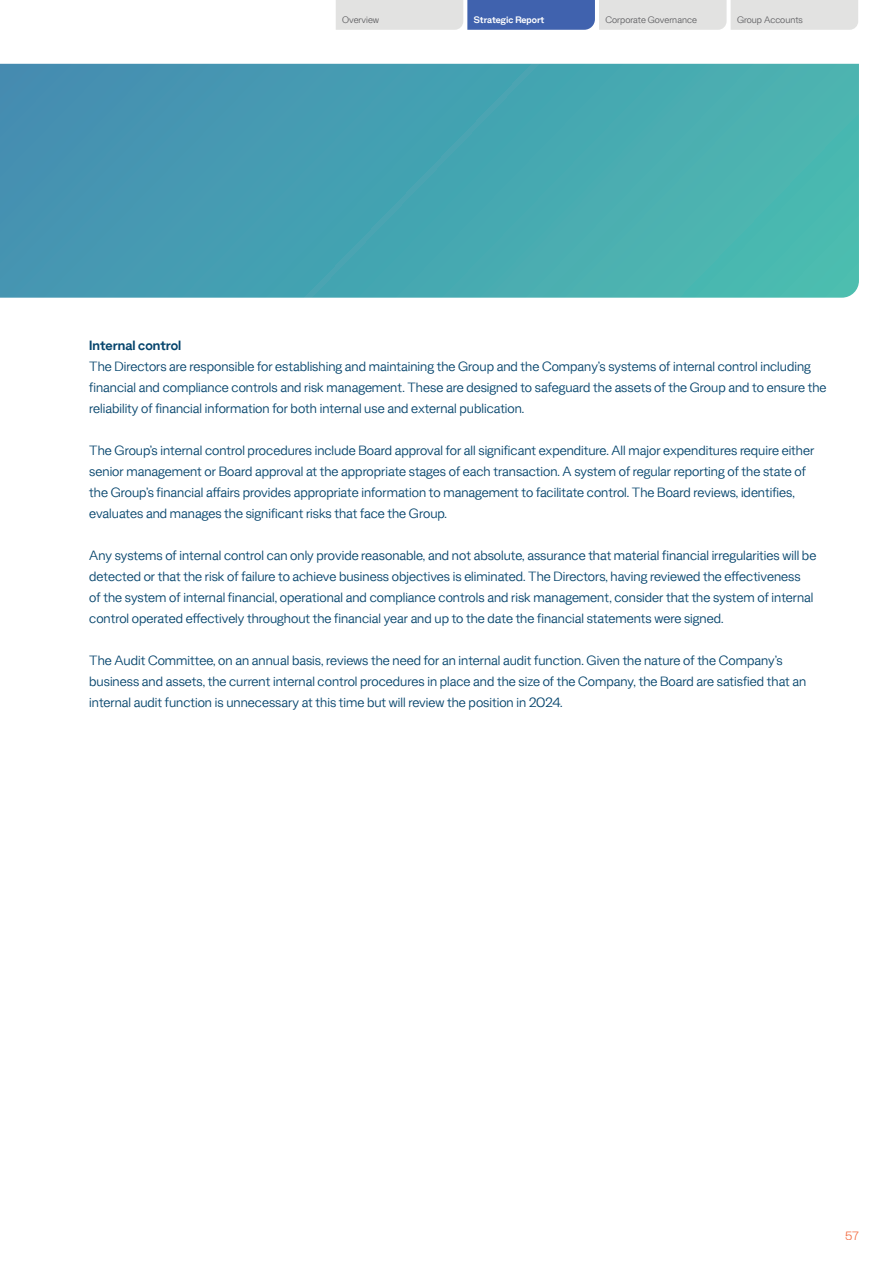
<style>
.page{position:relative;width:893px;height:1263px;background:#fff}
.page>*{position:absolute;margin:0;border:0;box-sizing:border-box;transform-origin:0 0}
.t1{font:300 15px/21px "Stelvio Grotesk";color:#06456d}
.t2{font:700 15px "Stelvio Grotesk";color:#06456d}
.t3{font:300 13.5px "Stelvio Grotesk";color:#f36d43}
.t4{font:300 10.5px "Stelvio Grotesk";color:#636366}
.t5{font:700 10.5px "Stelvio Grotesk";color:#fff}
</style>
<div class="page">
<svg style="left:336px;top:0;width:522px;height:30px"></svg>
<svg style="left:0;top:64px;width:859px;height:234px"></svg>
<p class="t4" style="left:342px;top:14px;width:39px">Overview</p>
<p class="t5" style="left:474px;top:13px;width:72px">Strategic Report</p>
<p class="t4" style="left:605px;top:14px;width:93px">Corporate Governance</p>
<p class="t4" style="left:737px;top:14px;width:67px">Group Accounts</p>
<p class="t2" style="left:89px;top:335px;width:93px">Internal control</p>
<p class="t1" style="left:89px;top:355px;width:739px">The Directors are responsible for establishing and maintaining the Group and the Company’s systems of internal control including financial and compliance controls and risk management. These are designed to safeguard the assets of the Group and to ensure the reliability of financial information for both internal use and external publication.</p>
<p class="t1" style="left:89px;top:439px;width:726px">The Group’s internal control procedures include Board approval for all significant expenditure. All major expenditures require either senior management or Board approval at the appropriate stages of each transaction. A system of regular reporting of the state of the Group’s financial affairs provides appropriate information to management to facilitate control. The Board reviews, identifies, evaluates and manages the significant risks that face the Group.</p>
<p class="t1" style="left:89px;top:544px;width:728px">Any systems of internal control can only provide reasonable, and not absolute, assurance that material financial irregularities will be detected or that the risk of failure to achieve business objectives is eliminated. The Directors, having reviewed the effectiveness<br>of the system of internal financial, operational and compliance controls and risk management, consider that the system of internal control operated effectively throughout the financial year and up to the date the financial statements were signed.</p>
<p class="t1" style="left:89px;top:649px;width:719px">The Audit Committee, on an annual basis, reviews the need for an internal audit function. Given the nature of the Company’s business and assets, the current internal control procedures in place and the size of the Company, the Board are satisfied that an internal audit function is unnecessary at this time but will review the position in 2024.</p>
<p class="t3" style="left:845px;top:1227px;width:15px">57</p>
</div>
